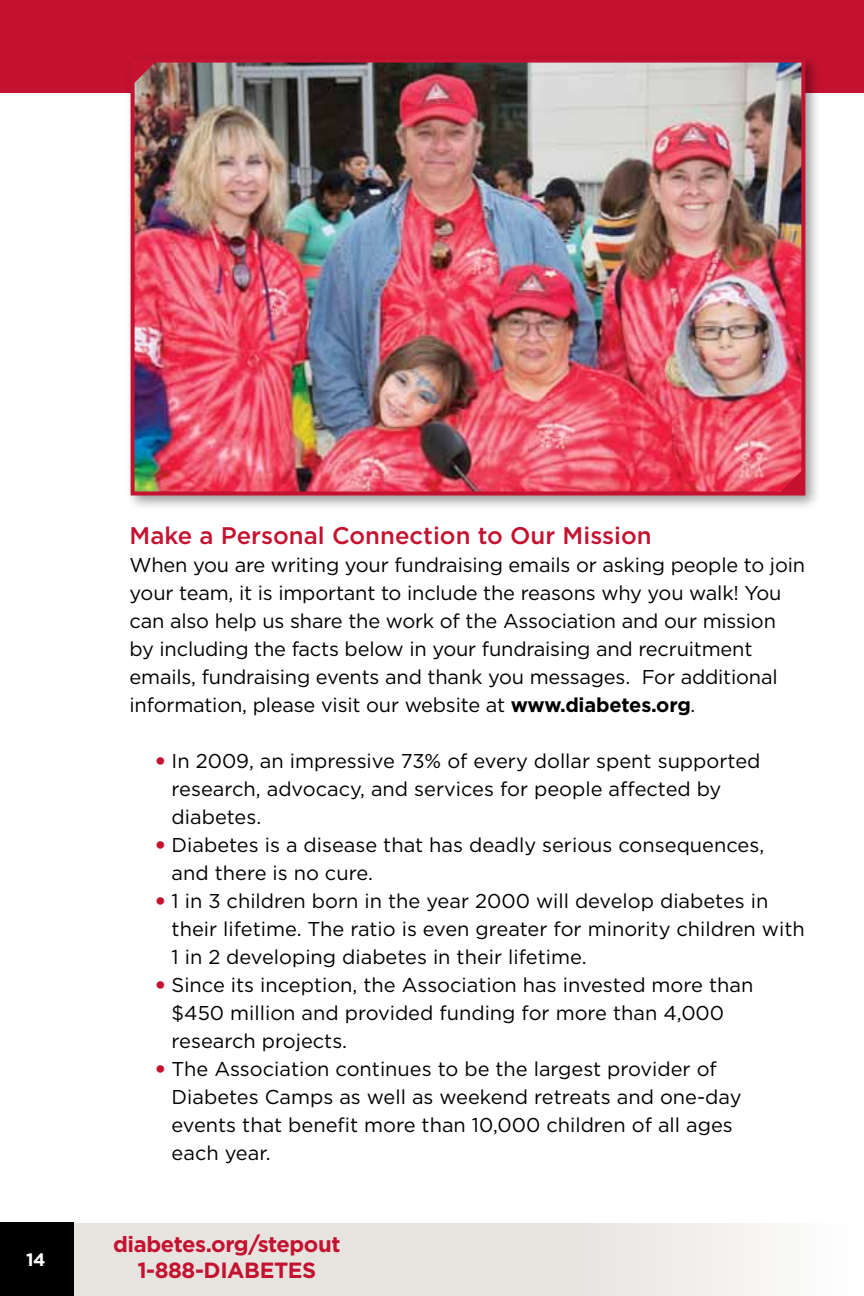
<style>
.page{position:relative;width:864px;height:1296px;background:#fff}
.page>*{position:absolute;margin:0;border:0;box-sizing:border-box;transform-origin:0 0}
.t1{font:500 24px "Gotham";color:#c41230}
.t2{font:700 22px/26px "Gotham";letter-spacing:-.02em;color:#c41230;text-align:center}
.t3{font:20px/28px "Gotham";color:#000}
.t4{font:700 18px "Gotham";color:#fff}
.s1{font-weight:700}
.s2{font-weight:900;color:#c41230}
</style>
<div class="page">
<div style="left:73px;top:1223px;width:791px;height:73px;background:linear-gradient(to right,#e1ded9,#f5f4f3)"></div>
<div style="left:0;top:1223px;width:73px;height:73px;background:#000"></div>
<div style="left:0;top:0;width:864px;height:92px;background:#c41230"></div>
<div style="left:125px;top:53px;width:697px;height:459px;background:#000;opacity:.4"></div>
<img style="left:136px;top:64px;width:664px;height:427px">
<div style="left:131px;top:59px;width:674px;height:437px;border:4px solid #c41230"></div>
<svg style="left:132px;top:60px;width:25px;height:25px"></svg>
<svg style="left:779px;top:469px;width:24px;height:24px"></svg>
<p class="t4" style="left:26px;top:1247px;width:21px">14</p>
<p class="t1" style="left:130px;top:520px;width:524px">Make a Personal Connection to Our Mission</p>
<p class="t3" style="left:130px;top:550px;width:677px">When you are writing your fundraising emails or asking people to join your team, it is important to include the reasons why you walk! You can also help us share the work of the Association and our mission by including the facts below in your fundraising and recruitment emails, fundraising events and thank you messages. For additional information, please visit our website at <span class="s1">www.diabetes.org</span>.</p>
<p class="t3" style="left:172px;top:746px;width:590px;text-indent:-16px"><span class="s2">•</span> In 2009, an impressive 73% of every dollar spent supported research, advocacy, and services for people affected by diabetes.</p>
<p class="t3" style="left:172px;top:830px;width:594px;text-indent:-16px"><span class="s2">•</span> Diabetes is a disease that has deadly serious consequences, and there is no cure.</p>
<p class="t3" style="left:172px;top:886px;width:635px;text-indent:-16px"><span class="s2">•</span> 1 in 3 children born in the year 2000 will develop diabetes in their lifetime. The ratio is even greater for minority children with<br>1 in 2 developing diabetes in their lifetime.</p>
<p class="t3" style="left:172px;top:970px;width:583px;text-indent:-16px"><span class="s2">•</span> Since its inception, the Association has invested more than $450 million and provided funding for more than 4,000 research projects.</p>
<p class="t3" style="left:172px;top:1054px;width:571px;text-indent:-16px"><span class="s2">•</span> The Association continues to be the largest provider of Diabetes Camps as well as weekend retreats and one-day events that benefit more than 10,000 children of all ages each year.</p>
<p class="t2" style="left:113px;top:1231px;width:229px">diabetes.org/stepout<br>1-888-DIABETES</p>
</div>
